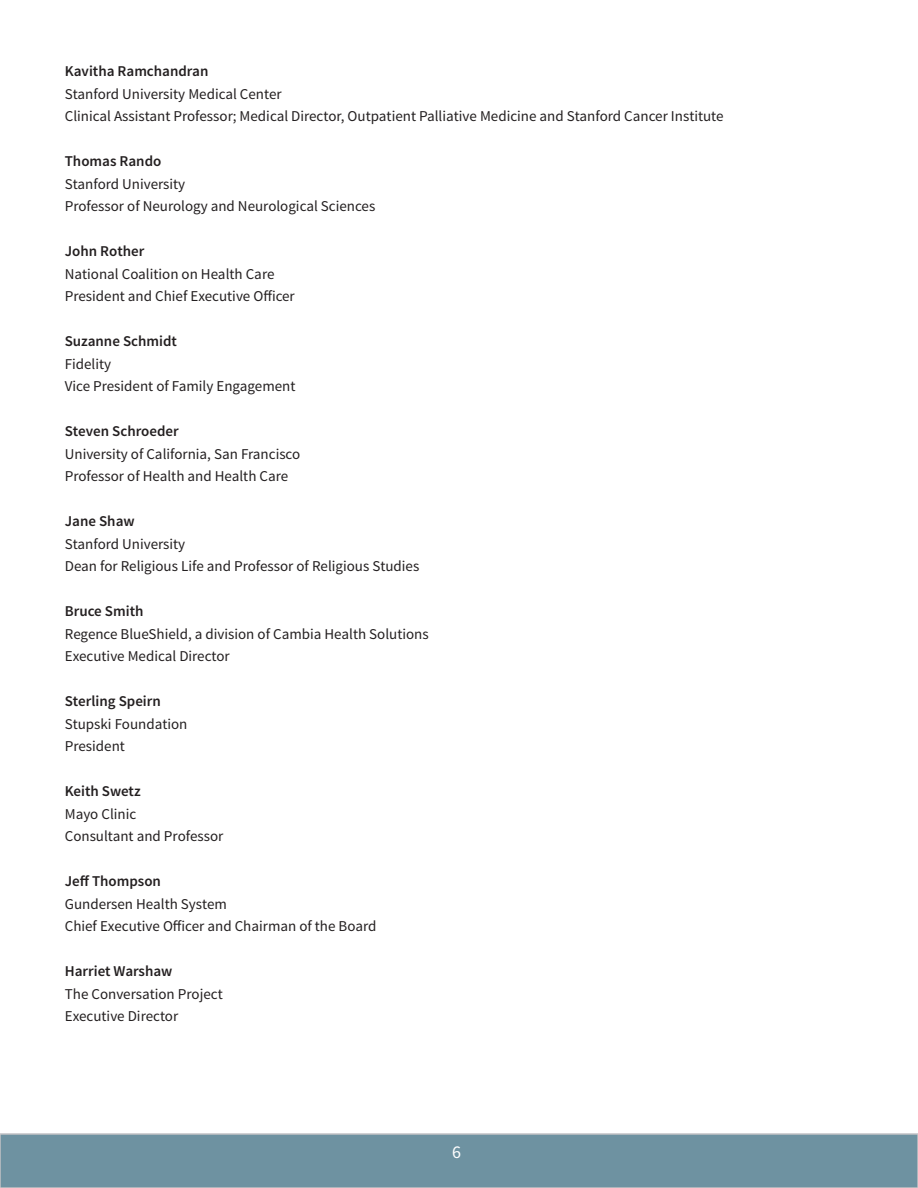
<style>
.page{position:relative;width:918px;height:1188px;background:#fff}
.page>*{position:absolute;margin:0;border:0;box-sizing:border-box;transform-origin:0 0}
.t1{font:18px "Source Sans Pro";color:#fff}
.t2{font:15px "Source Sans Pro";color:#231f20}
.t3{font:600 15px "Source Sans Pro";color:#231f20}
</style>
<div class="page">
<div style="left:0;top:1134px;width:918px;height:54px;background:#6e92a1"></div>
<div style="left:0;top:1133px;width:918px;height:55px;border:2px solid #c2c3c6"></div>
<p class="t3" style="left:65px;top:62px;width:145px">Kavitha Ramchandran</p>
<p class="t2" style="left:65px;top:84px;width:218px">Stanford University Medical Center</p>
<p class="t2" style="left:65px;top:107px;width:660px">Clinical Assistant Professor; Medical Director, Outpatient Palliative Medicine and Stanford Cancer Institute</p>
<p class="t3" style="left:65px;top:152px;width:98px">Thomas Rando</p>
<p class="t2" style="left:65px;top:174px;width:122px">Stanford University</p>
<p class="t2" style="left:65px;top:197px;width:312px">Professor of Neurology and Neurological Sciences</p>
<p class="t3" style="left:65px;top:242px;width:81px">John Rother</p>
<p class="t2" style="left:65px;top:264px;width:211px">National Coalition on Health Care</p>
<p class="t2" style="left:65px;top:287px;width:232px">President and Chief Executive Officer</p>
<p class="t3" style="left:65px;top:332px;width:114px">Suzanne Schmidt</p>
<p class="t2" style="left:65px;top:354px;width:48px">Fidelity</p>
<p class="t2" style="left:65px;top:377px;width:232px">Vice President of Family Engagement</p>
<p class="t3" style="left:65px;top:422px;width:115px">Steven Schroeder</p>
<p class="t2" style="left:65px;top:444px;width:237px">University of California, San Francisco</p>
<p class="t2" style="left:65px;top:467px;width:225px">Professor of Health and Health Care</p>
<p class="t3" style="left:65px;top:512px;width:71px">Jane Shaw</p>
<p class="t2" style="left:65px;top:534px;width:122px">Stanford University</p>
<p class="t2" style="left:65px;top:557px;width:356px">Dean for Religious Life and Professor of Religious Studies</p>
<p class="t3" style="left:65px;top:602px;width:80px">Bruce Smith</p>
<p class="t2" style="left:65px;top:624px;width:365px">Regence BlueShield, a division of Cambia Health Solutions</p>
<p class="t2" style="left:65px;top:647px;width:167px">Executive Medical Director</p>
<p class="t3" style="left:65px;top:692px;width:98px">Sterling Speirn</p>
<p class="t2" style="left:65px;top:714px;width:124px">Stupski Foundation</p>
<p class="t2" style="left:65px;top:737px;width:62px">President</p>
<p class="t3" style="left:65px;top:782px;width:77px">Keith Swetz</p>
<p class="t2" style="left:65px;top:804px;width:73px">Mayo Clinic</p>
<p class="t2" style="left:65px;top:827px;width:160px">Consultant and Professor</p>
<p class="t3" style="left:65px;top:872px;width:98px">Jeff Thompson</p>
<p class="t2" style="left:65px;top:894px;width:164px">Gundersen Health System</p>
<p class="t2" style="left:65px;top:917px;width:313px">Chief Executive Officer and Chairman of the Board</p>
<p class="t3" style="left:65px;top:962px;width:109px">Harriet Warshaw</p>
<p class="t2" style="left:65px;top:984px;width:159px">The Conversation Project</p>
<p class="t2" style="left:65px;top:1007px;width:115px">Executive Director</p>
<p class="t1" style="left:452px;top:1141px;width:10px">6</p>
</div>
